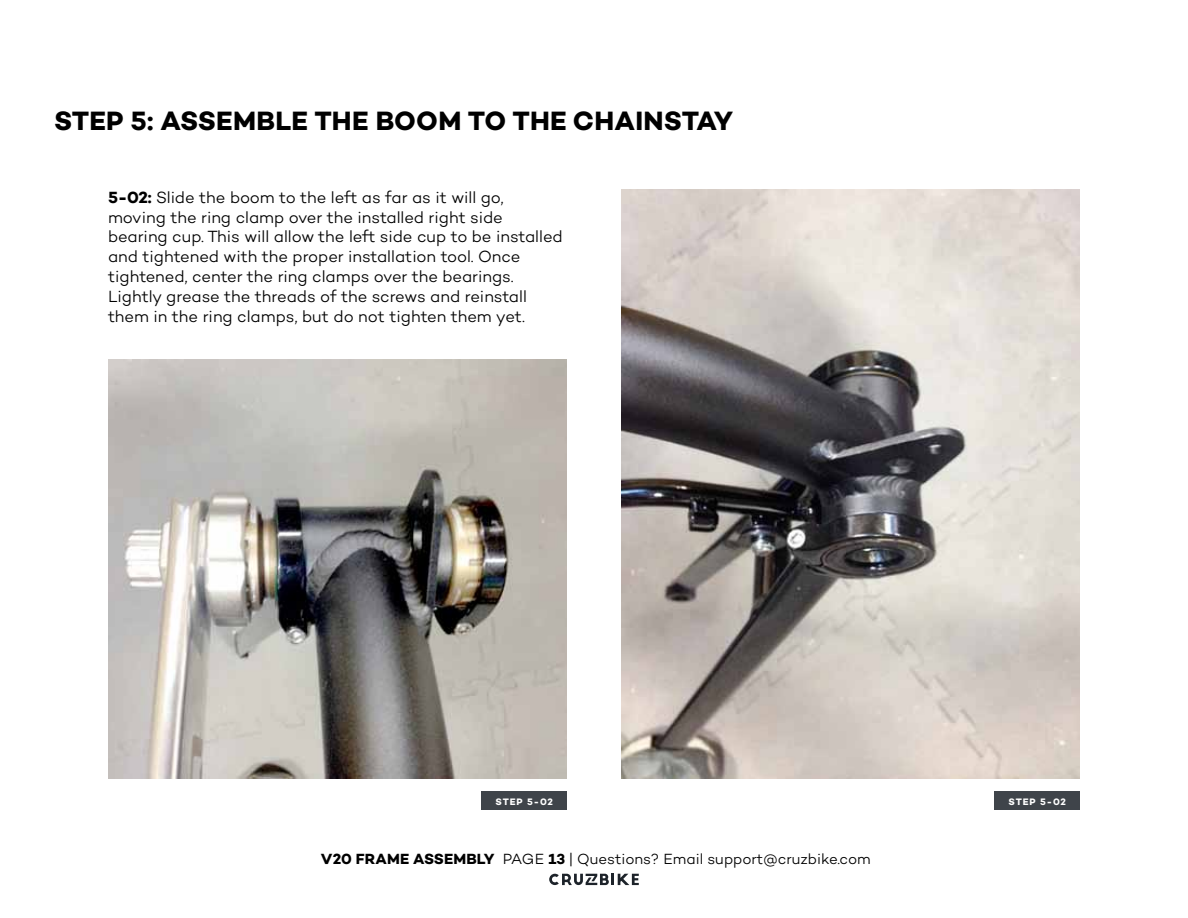
<style>
.page{position:relative;width:1188px;height:918px;background:#fff}
.page>*{position:absolute;margin:0;border:0;box-sizing:border-box;transform-origin:0 0}
.t1{font:700 27px "Campton";letter-spacing:.01em;color:#000}
.t2{font:16.5px/19.8px "Campton Light DEMO";color:#000}
.t3{font:15px "Campton Light DEMO";letter-spacing:-.005em;color:#000}
.t4{font:700 9.6px "Campton";letter-spacing:.085em;color:#fff}
.s1{font-family:"Campton";font-weight:700}
.s2{font-family:"Campton Bold DEMO"}
.s3{font-family:"Loew"}
</style>
<div class="page">
<svg style="left:549px;top:874px;width:90px;height:11px"></svg>
<img style="left:108px;top:360px;width:459px;height:419px">
<img style="left:622px;top:189px;width:458px;height:590px">
<div style="left:995px;top:792px;width:85px;height:18px;background:#3f444a"></div>
<div style="left:482px;top:792px;width:85px;height:18px;background:#3f444a"></div>
<h1 class="t1" style="left:54px;top:103px;width:36px">STEP</h1>
<h1 class="t1" style="left:131px;top:103px;width:502px">5: ASSEMBLE THE BOOM TO THE CHAINSTAY</h1>
<p class="t2" style="left:108px;top:188px;width:456px"><span class="s1">5-02:</span> Slide the boom to the left as far as it will go, moving the ring clamp over the installed right side bearing cup. This will allow the left side cup to be installed and tightened with the proper installation tool. Once tightened, center the ring clamps over the bearings.<br>Lightly grease the threads of the screws and reinstall them in the ring clamps, but do not tighten them yet.</p>
<p class="t4" style="left:496px;top:795px;width:59px">STEP 5-02</p>
<p class="t4" style="left:1009px;top:795px;width:59px">STEP 5-02</p>
<p class="t3" style="left:321px;top:851px;width:551px"><span class="s2">V20 FRAME ASSEMBLY</span> PAGE <span class="s2">13</span> <span class="s3">|</span> Questions? Email support@cruzbike.com</p>
</div>
